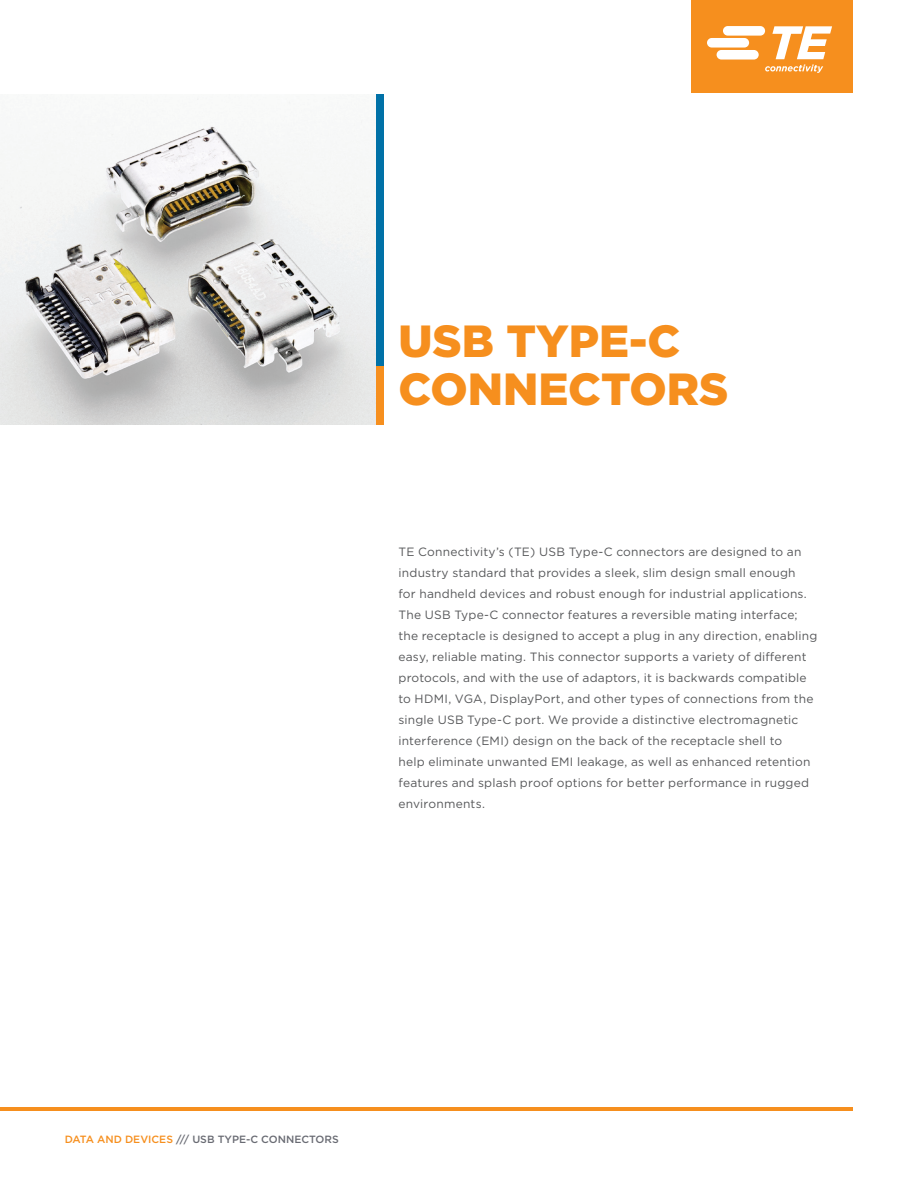
<style>
.page{position:relative;width:918px;height:1188px;background:#fff}
.page>*{position:absolute;margin:0;border:0;box-sizing:border-box;transform-origin:0 0}
.t1{font:900 45px/48px "Gotham";color:#f68f1e}
.t2{font:12px/21px "Gotham";letter-spacing:.015em;color:#57585a}
.t3{font:500 10.5px "Gotham";color:#696b73}
.s1{color:#f68f1e}
</style>
<div class="page">
<hr style="left:0;top:1107px;width:853px;height:4px;background:#f68f1e">
<img style="left:0;top:98px;width:376px;height:326px">
<div style="left:376px;top:94px;width:8px;height:273px;background:#0071a7"></div>
<div style="left:376px;top:366px;width:8px;height:58px;background:#f68f1e"></div>
<div style="left:691px;top:0;width:162px;height:93px;background:#f68f1e"></div>
<svg style="left:707px;top:26px;width:125px;height:47px"></svg>
<h1 class="t1" style="left:399px;top:317px;width:332px">USB TYPE-C<br>CONNECTORS</h1>
<p class="t2" style="left:399px;top:541px;width:420px">TE Connectivity’s (TE) USB Type-C connectors are designed to an industry standard that provides a sleek, slim design small enough<br>for handheld devices and robust enough for industrial applications.<br>The USB Type-C connector features a reversible mating interface; the receptacle is designed to accept a plug in any direction, enabling easy, reliable mating. This connector supports a variety of different protocols, and with the use of adaptors, it is backwards compatible to HDMI, VGA, DisplayPort, and other types of connections from the single USB Type-C port. We provide a distinctive electromagnetic interference (EMI) design on the back of the receptacle shell to<br>help eliminate unwanted EMI leakage, as well as enhanced retention features and splash proof options for better performance in rugged environments.</p>
<p class="t3" style="left:65px;top:1132px;width:275px"><span class="s1">DATA AND DEVICES</span> /// USB TYPE-C CONNECTORS</p>
</div>
